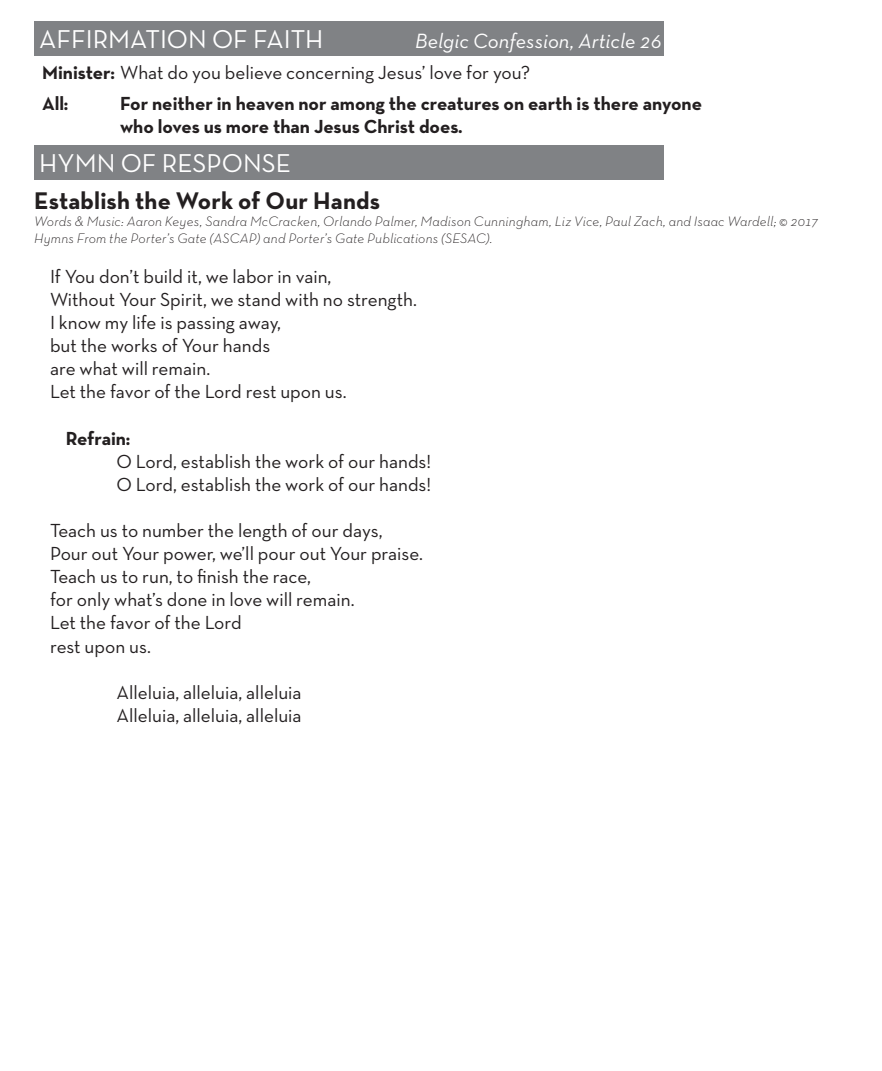
<style>
.page{position:relative;width:882px;height:1071px;background:#fff}
.page>*{position:absolute;margin:0;border:0;box-sizing:border-box;transform-origin:0 0}
.t1{font:26.25px "Neutra Text TF";color:#fff}
.MAIN_BOX_STYLE_1{font:700 24.5px "Neutra Text TF";letter-spacing:.005em;color:#231f20}
.t2{font:italic 21px "Neutra Text TF";color:#fff}
.MAIN_BOX_STYLE_1-2{font:19.25px "Neutra Text TF";color:#231f20}
.MAIN_BOX_STYLE_1-3{font:700 19.25px "Neutra Text TF";color:#231f20}
.MAIN_BOX_STYLE_1-4{font:italic 300 14px/16.8px "Neutra Text TF";letter-spacing:.01em;color:#231f20}
.s1{font-weight:700}
</style>
<div class="page">
<div style="left:34px;top:22px;width:630px;height:34px;background:#808285"></div>
<div style="left:34px;top:146px;width:630px;height:34px;background:#808285"></div>
<p class="t1" style="left:39px;top:23px;width:286px">AFFIRMATION OF FAITH</p>
<p class="t2" style="left:415px;top:28px;width:248px">Belgic Confession, Article 26</p>
<p class="MAIN_BOX_STYLE_1-2" style="left:42px;top:61px;width:490px"><span class="s1">Minister:</span> What do you believe concerning Jesus’ love for you?</p>
<p class="MAIN_BOX_STYLE_1-3" style="left:42px;top:91px;width:27px">All:</p>
<p class="MAIN_BOX_STYLE_1-3" style="left:120px;top:91px;width:584px">For neither in heaven nor among the creatures on earth is there anyone</p>
<p class="MAIN_BOX_STYLE_1-3" style="left:120px;top:115px;width:344px">who loves us more than Jesus Christ does.</p>
<p class="t1" style="left:39px;top:147px;width:253px">HYMN OF RESPONSE</p>
<p class="MAIN_BOX_STYLE_1" style="left:34px;top:186px;width:348px">Establish the Work of Our Hands</p>
<p class="MAIN_BOX_STYLE_1-4" style="left:34px;top:213px;width:786px">Words &amp; Music: Aaron Keyes, Sandra McCracken, Orlando Palmer, Madison Cunningham, Liz Vice, Paul Zach, and Isaac Wardell; © 2017<br>Hymns From the Porter’s Gate (ASCAP) and Porter’s Gate Publications (SESAC).</p>
<p class="MAIN_BOX_STYLE_1-2" style="left:50px;top:265px;width:283px">If You don’t build it, we labor in vain,</p>
<p class="MAIN_BOX_STYLE_1-2" style="left:50px;top:288px;width:368px">Without Your Spirit, we stand with no strength.</p>
<p class="MAIN_BOX_STYLE_1-2" style="left:50px;top:311px;width:233px">I know my life is passing away,</p>
<p class="MAIN_BOX_STYLE_1-2" style="left:50px;top:334px;width:222px">but the works of Your hands</p>
<p class="MAIN_BOX_STYLE_1-2" style="left:50px;top:357px;width:162px">are what will remain.</p>
<p class="MAIN_BOX_STYLE_1-2" style="left:50px;top:380px;width:298px">Let the favor of the Lord rest upon us.</p>
<p class="MAIN_BOX_STYLE_1-3" style="left:66px;top:426px;width:66px">Refrain:</p>
<p class="MAIN_BOX_STYLE_1-2" style="left:117px;top:450px;width:316px">O Lord, establish the work of our hands!</p>
<p class="MAIN_BOX_STYLE_1-2" style="left:117px;top:473px;width:316px">O Lord, establish the work of our hands!</p>
<p class="MAIN_BOX_STYLE_1-2" style="left:50px;top:519px;width:334px">Teach us to number the length of our days,</p>
<p class="MAIN_BOX_STYLE_1-2" style="left:50px;top:542px;width:375px">Pour out Your power, we’ll pour out Your praise.</p>
<p class="MAIN_BOX_STYLE_1-2" style="left:50px;top:565px;width:263px">Teach us to run, to finish the race,</p>
<p class="MAIN_BOX_STYLE_1-2" style="left:50px;top:588px;width:306px">for only what’s done in love will remain.</p>
<p class="MAIN_BOX_STYLE_1-2" style="left:50px;top:611px;width:193px">Let the favor of the Lord</p>
<p class="MAIN_BOX_STYLE_1-2" style="left:50px;top:634px;width:102px">rest upon us.</p>
<p class="MAIN_BOX_STYLE_1-2" style="left:117px;top:681px;width:187px">Alleluia, alleluia, alleluia</p>
<p class="MAIN_BOX_STYLE_1-2" style="left:117px;top:704px;width:187px">Alleluia, alleluia, alleluia</p>
</div>
